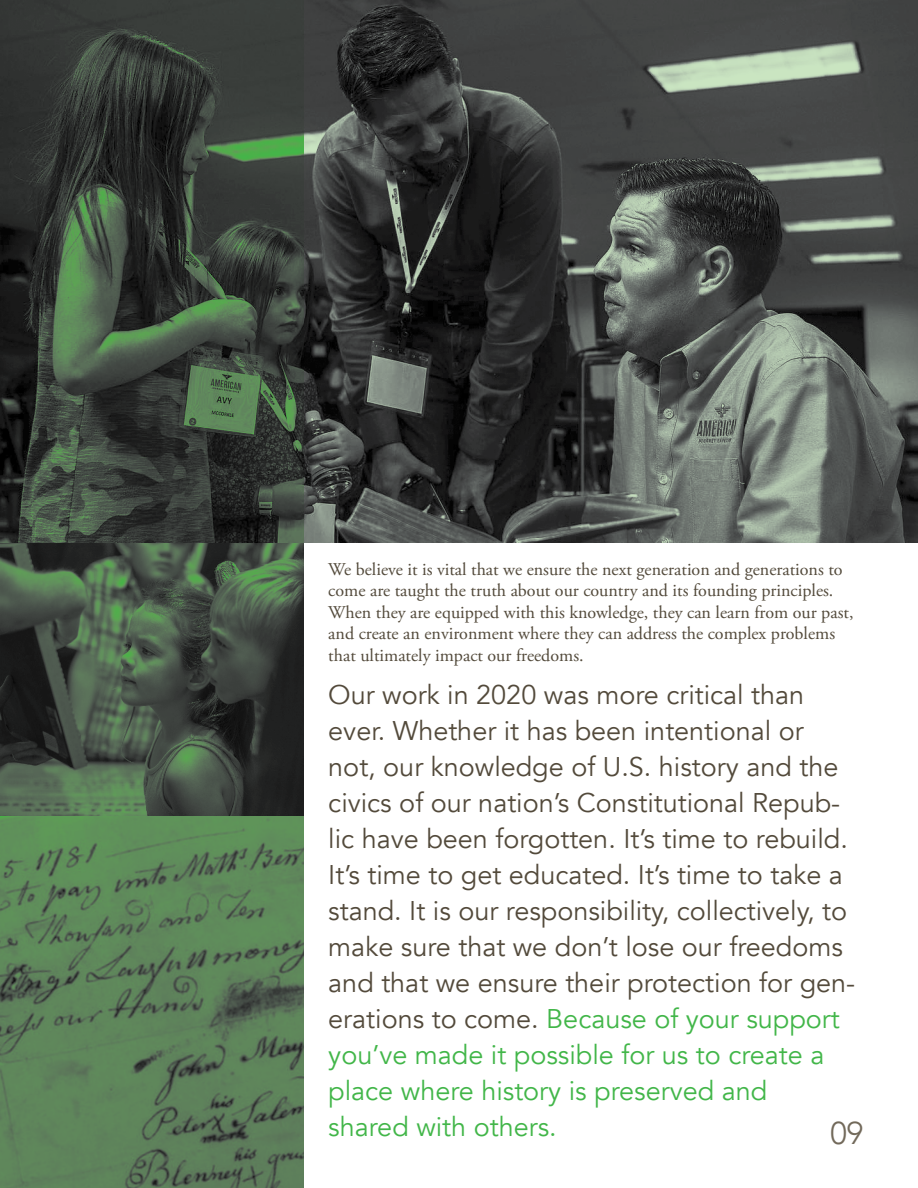
<style>
.page{position:relative;width:918px;height:1188px;background:#fff}
.page>*{position:absolute;margin:0;border:0;box-sizing:border-box;transform-origin:0 0}
.t1{font:300 31.5px "Avenir";color:#72695a}
.t2{font:27px/36px "Avenir";color:#534a3b}
.t3{font:18px/21.6px "Adobe Garamond Pro";color:#534a3b}
.s1{color:#42b649}
</style>
<div class="page">
<img style="left:0;top:542px;width:303px;height:274px">
<img style="left:303px;top:0;width:615px;height:542px">
<img style="left:0;top:0;width:303px;height:542px">
<img style="left:0;top:816px;width:303px;height:372px">
<p class="t3" style="left:328px;top:559px;width:527px">We believe it is vital that we ensure the next generation and generations to come are taught the truth about our country and its founding principles.<br>When they are equipped with this knowledge, they can learn from our past, and create an environment where they can address the complex problems that ultimately impact our freedoms.</p>
<p class="t2" style="left:328px;top:677px;width:528px">Our work in 2020 was more critical than ever. Whether it has been intentional or not, our knowledge of U.S. history and the civics of our nation’s Constitutional Repub&shy;lic have been forgotten. It’s time to rebuild.<br>It’s time to get educated. It’s time to take a stand. It is our responsibility, collectively, to make sure that we don’t lose our freedoms and that we ensure their protection for gen&shy;erations to come. <span class="s1">Because of your support you’ve made it possible for us to create a place where history is preserved and<br>shared with others.</span></p>
<p class="t1" style="left:831px;top:1114px;width:34px">09</p>
</div>
